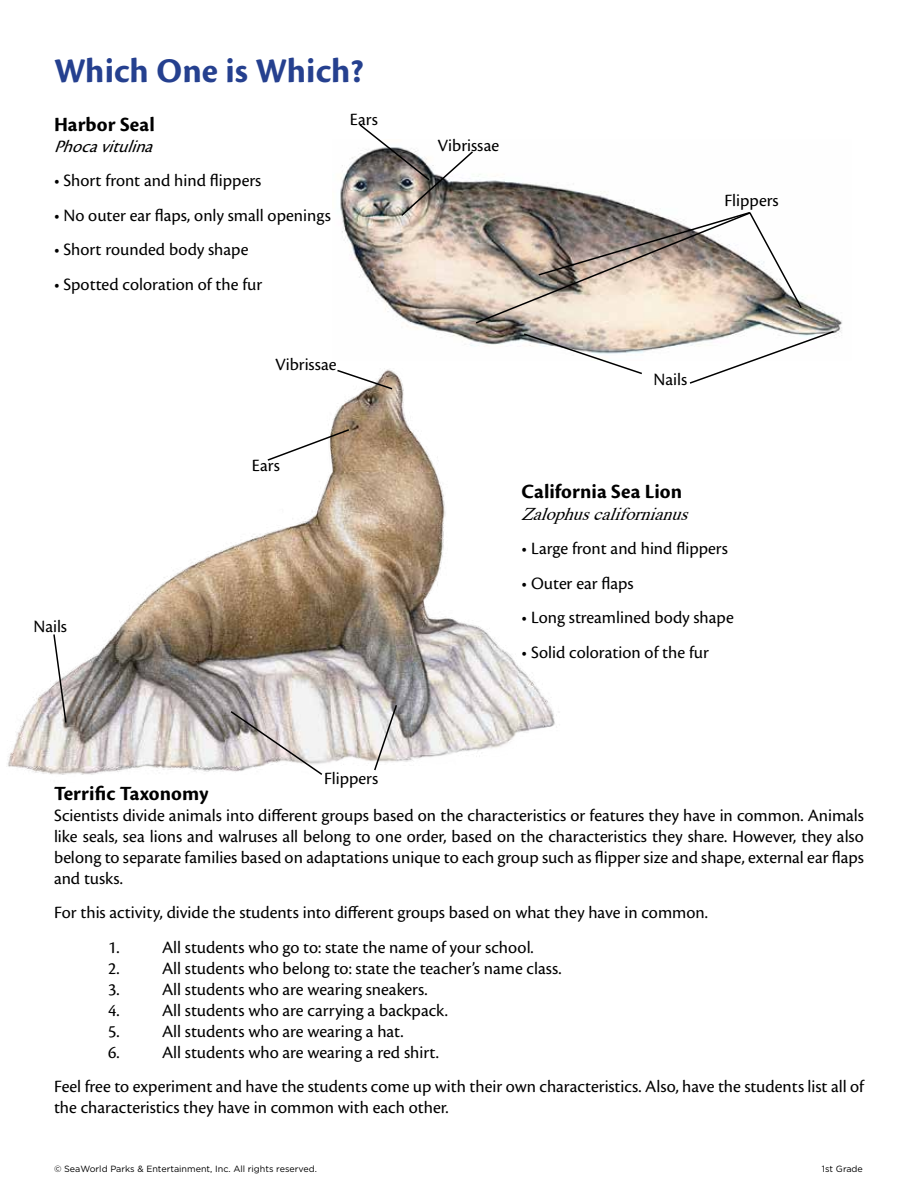
<style>
.page{position:relative;width:918px;height:1188px;background:#fff}
.page>*{position:absolute;margin:0;border:0;box-sizing:border-box;transform-origin:0 0}
.t1{font:700 36px "Cronos Pro";color:#25408f}
.t2{font:700 21px "Cronos Pro";letter-spacing:.005em;color:#000}
.t3{font:18px/21px "Cronos Pro";color:#000;text-align:justify}
.t4{font:italic 18px "Times";color:#000}
.t5{font:italic 18px "Cronos Pro";color:#000}
.t6{font:9px "Gotham";color:#000}
</style>
<div class="page">
<img style="left:8px;top:391px;width:552px;height:384px">
<svg style="left:266px;top:428px;width:85px;height:34px"></svg>
<svg style="left:337px;top:124px;width:498px;height:267px"></svg>
<svg style="left:52px;top:633px;width:16px;height:91px"></svg>
<svg style="left:229px;top:710px;width:95px;height:65px"></svg>
<svg style="left:373px;top:703px;width:25px;height:69px"></svg>
<h1 class="t1" style="left:54px;top:50px;width:312px">Which One is Which?</h1>
<p class="t3" style="left:350px;top:109px;width:30px">Ears</p>
<p class="t2" style="left:54px;top:112px;width:102px">Harbor Seal</p>
<p class="t5" style="left:54px;top:136px;width:107px">Phocavitulina</p>
<p class="t3" style="left:54px;top:170px;width:209px">• Short front and hind flippers</p>
<p class="t3" style="left:54px;top:205px;width:278px">• No outer ear flaps, only small openings</p>
<p class="t3" style="left:54px;top:239px;width:196px">• Short rounded body shape</p>
<p class="t3" style="left:54px;top:274px;width:210px">• Spotted coloration of the fur</p>
<p class="t3" style="left:275px;top:354px;width:63px">Vibrissae</p>
<p class="t3" style="left:33px;top:616px;width:35px">Nails</p>
<p class="t3" style="left:252px;top:455px;width:30px">Ears</p>
<p class="t3" style="left:438px;top:135px;width:63px">Vibrissae</p>
<p class="t3" style="left:725px;top:190px;width:56px">Flippers</p>
<p class="t3" style="left:654px;top:369px;width:35px">Nails</p>
<p class="t2" style="left:522px;top:479px;width:162px">California Sea Lion</p>
<p class="t4" style="left:522px;top:497px;width:178px">Zalophuscalifornianus</p>
<p class="t3" style="left:522px;top:538px;width:208px">• Large front and hind flippers</p>
<p class="t3" style="left:522px;top:573px;width:114px">• Outer ear flaps</p>
<p class="t3" style="left:522px;top:607px;width:214px">• Long streamlined body shape</p>
<p class="t3" style="left:522px;top:642px;width:189px">• Solid coloration of the fur</p>
<p class="t3" style="left:324px;top:768px;width:56px">Flippers</p>
<p class="t2" style="left:54px;top:781px;width:156px">Terrific Taxonomy</p>
<p class="t3" style="left:54px;top:805px;width:812px">Scientists divide animals into different groups based on the characteristics or features they have in common. Animals like seals, sea lions and walruses all belong to one order, based on the characteristics they share. However, they also belong to separate families based on adaptations unique to each group such as flipper size and shape, external ear flaps and tusks.</p>
<p class="t3" style="left:54px;top:902px;width:655px">For this activity, divide the students into different groups based on what they have in common.</p>
<p class="t3" style="left:108px;top:937px;width:427px">1. All students who go to: state the name of your school.</p>
<p class="t3" style="left:108px;top:958px;width:455px">2. All students who belong to: state the teacher’s name class.</p>
<p class="t3" style="left:108px;top:979px;width:321px">3. All students who are wearing sneakers.</p>
<p class="t3" style="left:108px;top:1000px;width:341px">4. All students who are carrying a backpack.</p>
<p class="t3" style="left:108px;top:1021px;width:297px">5. All students who are wearing a hat.</p>
<p class="t3" style="left:54px;top:1035px;width:812px;line-height:34.5px;text-indent:54px">6. All students who are wearing a red shirt.<br>Feel free to experiment and have the students come up with their own characteristics. Also, have the students list all of</p>
<p class="t3" style="left:54px;top:1097px;width:396px">the characteristics they have in common with each other.</p>
<p class="t6" style="left:54px;top:1163px;width:265px">© SeaWorld Parks &amp; Entertainment, Inc. All rights reserved.</p>
<p class="t6" style="left:822px;top:1163px;width:42px">1st Grade</p>
</div>
